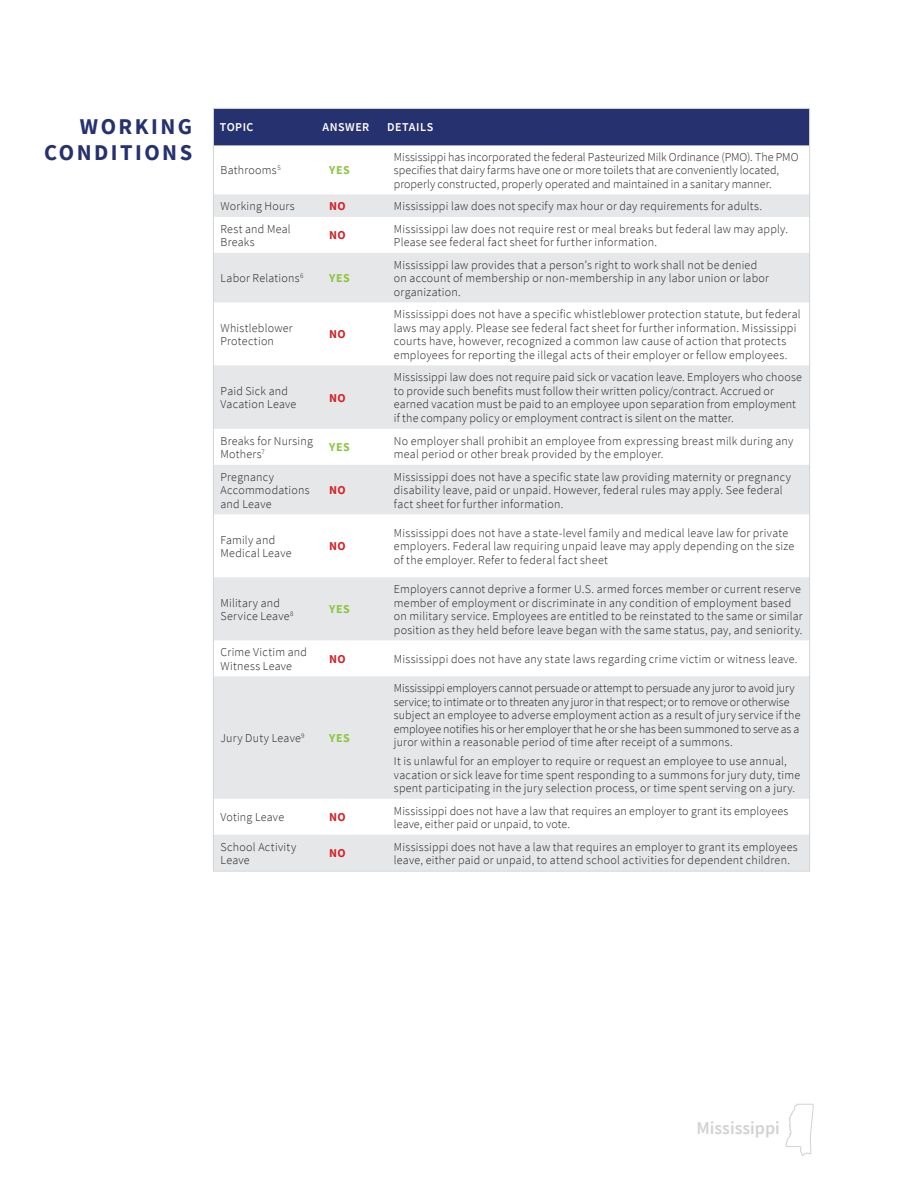
<style>
.page{position:relative;width:918px;height:1188px;background:#fff}
.page>*{position:absolute;margin:0;border:0;box-sizing:border-box;transform-origin:0 0}
.t1{font:700 22.5px/25.5px "Source Sans Pro";letter-spacing:.11em;color:#26316f;text-align:right}
.t2{font:600 18px "Source Sans Pro";color:#d1d2d4}
.Row_Categories{font:300 12px/13.5px "Source Sans Pro";letter-spacing:.015em;color:#231f20}
.Row_Categories-2{font:300 12px/13.5px "Source Sans Pro";letter-spacing:-.005em;color:#231f20}
.Column_Headers{font:600 12px "Source Sans Pro";letter-spacing:.045em;color:#fff}
.Row_Categories_YES{font:700 12px "Source Sans Pro";letter-spacing:.045em;color:#8cc641}
.Row_Categories_NO{font:700 12px "Source Sans Pro";letter-spacing:.035em;color:#d12429}
.Row_Categories-3{font:700 12px "Source Sans Pro";letter-spacing:.025em;color:#d12429}
</style>
<div class="page">
<div style="left:215px;top:110px;width:593px;height:36px;background:#26316f"></div>
<svg style="left:215px;top:194px;width:593px;height:676px;fill:#e6e7e9"></svg>
<svg style="left:785px;top:1103px;width:29px;height:53px"></svg>
<p class="t1" style="left:44px;top:114px;width:150px">WORKING<br>CONDITIONS</p>
<p class="Column_Headers" style="left:220px;top:119px;width:35px">TOPIC</p>
<p class="Column_Headers" style="left:322px;top:119px;width:48px">ANSWER</p>
<p class="Column_Headers" style="left:387px;top:119px;width:48px">DETAILS</p>
<p class="Row_Categories" style="left:221px;top:163px;width:62px">Bathrooms<sup>5</sup></p>
<p class="Row_Categories_YES" style="left:329px;top:162px;width:22px">YES</p>
<p class="Row_Categories" style="left:394px;top:150px;width:406px">Mississippi has incorporated the federal Pasteurized Milk Ordinance (PMO). The PMO specifies that dairy farms have one or more toilets that are conveniently located, properly constructed, properly operated and maintained in a sanitary manner.</p>
<p class="Row_Categories" style="left:221px;top:199px;width:76px">Working Hours</p>
<p class="Row_Categories_NO" style="left:329px;top:198px;width:18px">NO</p>
<p class="Row_Categories" style="left:394px;top:199px;width:370px">Mississippi law does not specify max hour or day requirements for adults.</p>
<p class="Row_Categories" style="left:221px;top:222px;width:72px">Rest and Meal<br>Breaks</p>
<p class="Row_Categories_NO" style="left:329px;top:227px;width:18px">NO</p>
<p class="Row_Categories" style="left:394px;top:222px;width:396px">Mississippi law does not require rest or meal breaks but federal law may apply.<br>Please see federal fact sheet for further information.</p>
<p class="Row_Categories" style="left:221px;top:271px;width:84px">Labor Relations<sup>6</sup></p>
<p class="Row_Categories_YES" style="left:329px;top:270px;width:22px">YES</p>
<p class="Row_Categories" style="left:394px;top:258px;width:377px">Mississippi law provides that a person’s right to work shall not be denied on account of membership or non-membership in any labor union or labor organization.</p>
<p class="Row_Categories" style="left:221px;top:321px;width:74px">Whistleblower<br>Protection</p>
<p class="Row_Categories-3" style="left:329px;top:326px;width:18px">NO</p>
<p class="Row_Categories" style="left:221px;top:384px;width:77px">Paid Sick and<br>Vacation Leave</p>
<p class="Row_Categories-3" style="left:329px;top:390px;width:18px">NO</p>
<p class="Row_Categories" style="left:394px;top:307px;width:408px">Mississippi does not have a specific whistleblower protection statute, but federal laws may apply. Please see federal fact sheet for further information. Mississippi courts have, however, recognized a common law cause of action that protects employees for reporting the illegal acts of their employer or fellow employees.</p>
<p class="Row_Categories" style="left:394px;top:370px;width:410px">Mississippi law does not require paid sick or vacation leave. Employers who choose to provide such benefits must follow their written policy/contract. Accrued or earned vacation must be paid to an employee upon separation from employment if the company policy or employment contract is silent on the matter.</p>
<p class="Row_Categories" style="left:221px;top:434px;width:94px">Breaks for Nursing<br>Mothers<sup>7</sup></p>
<p class="Row_Categories_YES" style="left:329px;top:439px;width:22px">YES</p>
<p class="Row_Categories" style="left:394px;top:434px;width:401px">No employer shall prohibit an employee from expressing breast milk during any meal period or other break provided by the employer.</p>
<p class="Row_Categories" style="left:221px;top:470px;width:91px">Pregnancy<br>Accommodations and Leave</p>
<p class="Row_Categories" style="left:394px;top:470px;width:399px">Mississippi does not have a specific state law providing maternity or pregnancy disability leave, paid or unpaid. However, federal rules may apply. See federal fact sheet for further information.</p>
<p class="Row_Categories-3" style="left:329px;top:482px;width:18px">NO</p>
<p class="Row_Categories" style="left:221px;top:533px;width:73px">Family and<br>Medical Leave</p>
<p class="Row_Categories-3" style="left:329px;top:538px;width:18px">NO</p>
<p class="Row_Categories" style="left:221px;top:596px;width:74px">Military and<br>Service Leave<sup>8</sup></p>
<p class="Row_Categories_YES" style="left:329px;top:601px;width:22px">YES</p>
<p class="Row_Categories" style="left:394px;top:526px;width:402px">Mississippi does not have a state-level family and medical leave law for private employers. Federal law requiring unpaid leave may apply depending on the size of the employer. Refer to federal fact sheet</p>
<p class="Row_Categories" style="left:394px;top:582px;width:410px">Employers cannot deprive a former U.S. armed forces member or current reserve member of employment or discriminate in any condition of employment based on military service. Employees are entitled to be reinstated to the same or similar position as they held before leave began with the same status, pay, and seniority.</p>
<p class="Row_Categories" style="left:221px;top:645px;width:88px">Crime Victim and<br>Witness Leave</p>
<p class="Row_Categories_NO" style="left:329px;top:651px;width:18px">NO</p>
<p class="Row_Categories" style="left:394px;top:652px;width:405px">Mississippi does not have any state laws regarding crime victim or witness leave.</p>
<p class="Row_Categories" style="left:221px;top:731px;width:86px">Jury Duty Leave<sup>9</sup></p>
<p class="Row_Categories_YES" style="left:329px;top:730px;width:22px">YES</p>
<p class="Row_Categories-2" style="left:394px;top:681px;width:408px">Mississippi employers cannot persuade or attempt to persuade any juror to avoid jury service; to intimate or to threaten any juror in that respect; or to remove or otherwise subject an employee to adverse employment action as a result of jury service if the employee notifies his or her employer that he or she has been summoned to serve as a juror within a reasonable period of time after receipt of a summons.</p>
<p class="Row_Categories" style="left:394px;top:754px;width:408px">It is unlawful for an employer to require or request an employee to use annual, vacation or sick leave for time spent responding to a summons for jury duty, time spent participating in the jury selection process, or time spent serving on a jury.</p>
<p class="Row_Categories" style="left:221px;top:811px;width:65px">Voting Leave</p>
<p class="Row_Categories_NO" style="left:329px;top:809px;width:18px">NO</p>
<p class="Row_Categories" style="left:394px;top:804px;width:396px">Mississippi does not have a law that requires an employer to grant its employees leave, either paid or unpaid, to vote.</p>
<p class="Row_Categories" style="left:221px;top:840px;width:77px">School Activity<br>Leave</p>
<p class="Row_Categories_NO" style="left:329px;top:845px;width:18px">NO</p>
<p class="Row_Categories" style="left:394px;top:840px;width:405px">Mississippi does not have a law that requires an employer to grant its employees leave, either paid or unpaid, to attend school activities for dependent children.</p>
<p class="t2" style="left:696px;top:1116px;width:85px">Mississippi</p>
</div>
